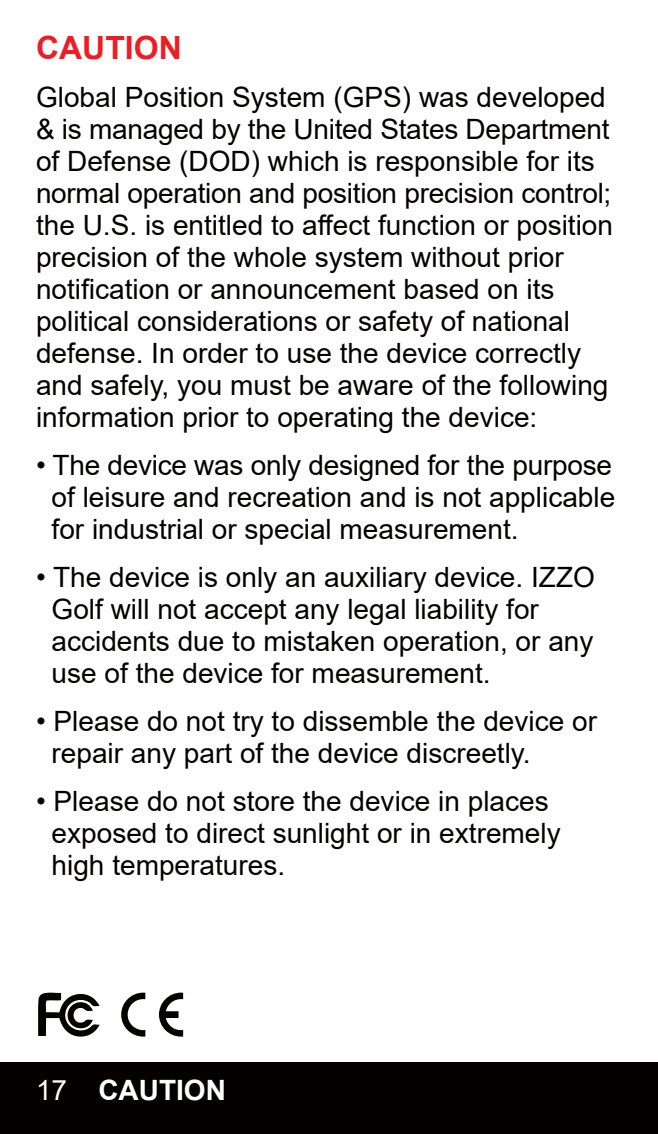
<style>
.page{position:relative;width:658px;height:1134px;background:#fff}
.page>*{position:absolute;margin:0;border:0;box-sizing:border-box;transform-origin:0 0}
.t1{font:700 32px "Arial";color:#ee1d23}
.t2{font:28px/32px "Arial";color:#060101}
.t3{font:700 28px "Arial";color:#fff}
.s1{font-weight:400}
</style>
<div class="page">
<div style="left:0;top:1062px;width:658px;height:72px;background:#060101"></div>
<svg style="left:38px;top:992px;width:62px;height:45px"></svg>
<svg style="left:121px;top:993px;width:24px;height:43px"></svg>
<svg style="left:159px;top:993px;width:24px;height:43px"></svg>
<p class="t1" style="left:36px;top:26px;width:147px">CAUTION</p>
<p class="t2" style="left:36px;top:81px;width:575px">Global Position System (GPS) was developed &amp; is managed by the United States Department of Defense (DOD) which is responsible for its</p>
<p class="t2" style="left:36px;top:177px;width:577px">normal operation and position precision control;</p>
<p class="t2" style="left:36px;top:209px;width:578px">the U.S. is entitled to affect function or position precision of the whole system without prior notification or announcement based on its political considerations or safety of national defense. In order to use the device correctly and safely, you must be aware of the following information prior to operating the device:</p>
<p class="t2" style="left:52px;top:449px;width:565px;text-align:justify;text-indent:-16px">• The device was only designed for the purpose of leisure and recreation and is not applicable for industrial or special measurement.</p>
<p class="t2" style="left:36px;top:561px;width:560px">• The device is only an auxiliary device. IZZO</p>
<p class="t2" style="left:52px;top:593px;width:489px">Golf will not accept any legal liability for</p>
<p class="t2" style="left:52px;top:625px;width:543px">accidents due to mistaken operation, or any</p>
<p class="t2" style="left:52px;top:657px;width:440px">use of the device for measurement.</p>
<p class="t2" style="left:36px;top:705px;width:562px">• Please do not try to dissemble the device or</p>
<p class="t2" style="left:52px;top:737px;width:480px">repair any part of the device discreetly.</p>
<p class="t2" style="left:36px;top:785px;width:514px">• Please do not store the device in places</p>
<p class="t2" style="left:52px;top:817px;width:510px">exposed to direct sunlight or in extremely</p>
<p class="t2" style="left:52px;top:849px;width:235px">high temperatures.</p>
<p class="t3" style="left:36px;top:1071px;width:191px"><span class="s1">17</span> CAUTION</p>
</div>
